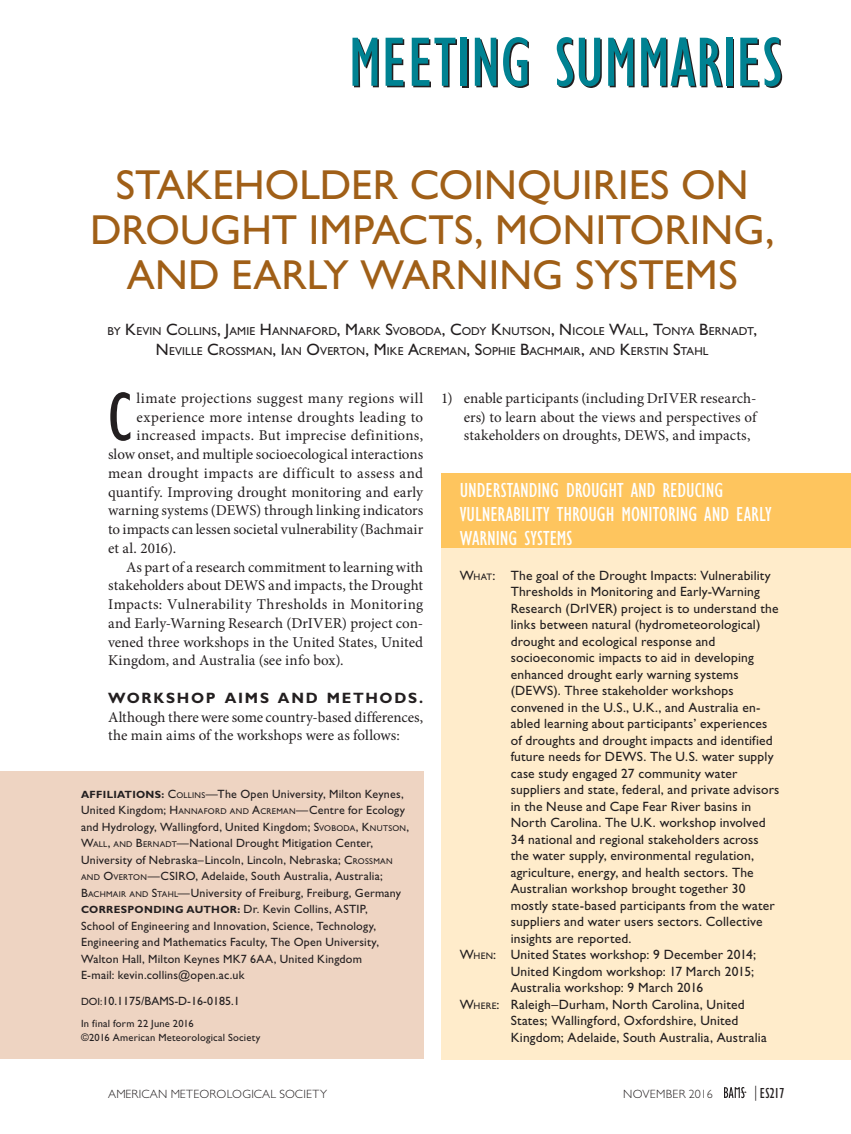
<style>
.page{position:relative;width:851px;height:1134px;background:#fff}
.page>*{position:absolute;margin:0;border:0;box-sizing:border-box;transform-origin:0 0}
.First_Paragraph_w_Dr{font:condensed 71.1px "Gill Sans Std";color:#231f20}
.Article_Title__Main{font:42px/45px "Gill Sans Std";color:#a05f17;text-align:center}
.Sidebar_Title__R_col{font:condensed 21px/24px "Gill Sans Std";letter-spacing:-.005em;color:#fff}
.First_Paragraph_w_Dr-2{font:15px "Minion Pro";letter-spacing:.015em;color:#231f20}
.Body_Text{font:15px/18.8px "Minion Pro";letter-spacing:.005em;color:#231f20;text-align:justify}
.Numbered_List{font:15px/18.8px "Minion Pro";letter-spacing:.005em;color:#231f20;text-align:justify}
.First_Paragraph_w_bo{font:15px/18.8px "Minion Pro";color:#231f20;text-align:justify}
.Page_Number__Master{font:condensed 15px "Gill Sans Std";letter-spacing:-.025em;color:#231f20}
.Sidebar_First_Paragr{font:13.5px/16.5px "Gill Sans Std";letter-spacing:.015em;color:#231f20}
.Affiliation_Correspo{font:12px/16.5px "Gill Sans Std";letter-spacing:.015em;color:#231f20}
.t1{font:300 12px "Gill Sans Std";letter-spacing:.02em;color:#231f20}
.e-mail{font:12px "Gill Sans Std";letter-spacing:.015em;color:#231f20}
.Authors{font:11.55px/19.5px "Gill Sans Std";letter-spacing:.01em;color:#231f20;text-align:center}
.t2{font:10.5px "Gill Sans Std";letter-spacing:.02em;color:#231f20}
.s1{font-size:16.5px}
.s2{font-family:"Gill Sans Std";font-weight:700}
.s3{font-weight:700;font-size:10.5px}
.s4{font-style:inherit}
.s5{font-size:8.4px}
.s6{font-size:10.5px}
.s7{font-size:9.45px}
.s8{font-weight:300;font-stretch:normal}
</style>
<div class="page">
<div style="left:441px;top:497px;width:409px;height:563px;background:#ffeccb"></div>
<div style="left:441px;top:473px;width:409px;height:75px;background:#fec55e"></div>
<div style="left:0;top:772px;width:423px;height:287px;background:#eed4c2"></div>
<svg style="left:724px;top:1087px;width:22px;height:11px"></svg>
<div style="left:462px;top:39px;width:6px;height:48px;background:#008292"></div>
<svg style="left:727px;top:39px;width:6px;height:48px"></svg>
<svg style="left:352px;top:38px;width:27px;height:49px"></svg>
<svg style="left:385px;top:38px;width:20px;height:49px"></svg>
<svg style="left:412px;top:38px;width:45px;height:49px"></svg>
<div style="left:460px;top:38px;width:6px;height:48px;background:#008292"></div>
<svg style="left:475px;top:37px;width:54px;height:51px"></svg>
<svg style="left:556px;top:37px;width:45px;height:51px"></svg>
<svg style="left:608px;top:38px;width:26px;height:49px"></svg>
<svg style="left:641px;top:37px;width:82px;height:50px"></svg>
<div style="left:726px;top:38px;width:6px;height:48px;background:#008292"></div>
<svg style="left:740px;top:37px;width:42px;height:51px"></svg>
<p class="Article_Title__Main" style="left:90px;top:163px;width:686px">STAKEHOLDER COINQUIRIES ON<br>DROUGHT IMPACTS, MONITORING,<br>AND EARLY WARNING SYSTEMS</p>
<p class="Authors" style="left:107px;top:322px;width:651px">BY <span class="s1">K</span>EVIN <span class="s1">C</span>OLLINS<span class="s1">, J</span>AMIE <span class="s1">H</span>ANNAFORD<span class="s1">, M</span>ARK <span class="s1">S</span>VOBODA<span class="s1">, C</span>ODY <span class="s1">K</span>NUTSON<span class="s1">, N</span> ICOLE <span class="s1">W</span>ALL<span class="s1">, T</span>ONYA <span class="s1">B</span> ERNADT<span class="s1">,<br>N</span> EVILLE <span class="s1">C</span>ROSSMAN<span class="s1">, I</span>AN <span class="s1">O</span>VERTON<span class="s1">, M</span> IKE <span class="s1">A</span>CREMAN<span class="s1">, S</span>OPHIE <span class="s1">B</span>ACHMAIR<span class="s1">,</span> AND <span class="s1">K</span>ERSTIN <span class="s1">S</span>TAHL</p>
<p class="First_Paragraph_w_Dr" style="left:108px;top:379px;width:25px">C</p>
<p class="First_Paragraph_w_Dr-2" style="left:137px;top:388px;width:288px">limate projections suggest many regions will</p>
<p class="First_Paragraph_w_Dr-2" style="left:137px;top:407px;width:288px">experience more intense droughts leading to</p>
<p class="First_Paragraph_w_Dr-2" style="left:137px;top:425px;width:288px">increased impacts. But imprecise definitions,</p>
<p class="First_Paragraph_w_Dr-2" style="left:108px;top:444px;width:317px">slow onset, and multiple socioecological interactions</p>
<p class="First_Paragraph_w_Dr-2" style="left:108px;top:463px;width:316px">mean drought impacts are difficult to assess and</p>
<p class="First_Paragraph_w_Dr-2" style="left:108px;top:482px;width:316px">quantify. Improving drought monitoring and early</p>
<p class="First_Paragraph_w_Dr-2" style="left:108px;top:500px;width:317px">warning systems (DEWS) through linking indicators</p>
<p class="First_Paragraph_w_Dr-2" style="left:108px;top:519px;width:317px">to impacts can lessen societal vulnerability (Bachmair</p>
<p class="First_Paragraph_w_Dr-2" style="left:108px;top:538px;width:70px">et al. 2016).</p>
<p class="Body_Text" style="left:108px;top:557px;width:317px;text-indent:18px">As part of a research commitment to learning with stakeholders about DEWS and impacts, the Drought Impacts: Vulnerability Thresholds in Monitoring and Early-Warning Research (DrIVER) project con&shy;vened three workshops in the United States, United Kingdom, and Australia (see info box).</p>
<p class="First_Paragraph_w_bo" style="left:108px;top:689px;width:317px"><span class="s2">WORKSHOP AIMS AND METHODS.<br></span>Although there were some country-based differences, the main aims of the workshops were as follows:</p>
<p class="Affiliation_Correspo" style="left:81px;top:786px;width:329px"><span class="s3">AFFILIATIONS:</span> <span class="s4">C</span><span class="s5">OLLINS</span>—The Open University, Milton Keynes, United Kingdom; <span class="s4">H</span><span class="s5">ANNAFORD AND</span> <span class="s4">A</span><span class="s5">CREMAN</span>—Centre for Ecology and Hydrology, Wallingford, United Kingdom; <span class="s4">S</span><span class="s5">VOBODA</span><span class="s4">, K</span><span class="s5">NUTSON</span><span class="s4">, W</span><span class="s5">ALL</span><span class="s4">,</span> <span class="s5">AND</span> <span class="s4">B</span> <span class="s5">ERNADT</span>—National Drought Mitigation Center, University of Nebraska–Lincoln, Lincoln, Nebraska; <span class="s4">C</span><span class="s5">ROSSMAN AND</span> <span class="s4">O</span><span class="s5">VERTON</span>—CSIRO, Adelaide, South Australia, Australia; <span class="s4">B</span><span class="s5">ACHMAIR AND</span> <span class="s4">S</span><span class="s5">TAHL</span>—University of Freiburg, Freiburg, Germany</p>
<p class="Affiliation_Correspo" style="left:81px;top:901px;width:288px"><span class="s3">CORRESPONDING AUTHOR:</span> Dr. Kevin Collins, ASTIP,</p>
<p class="Affiliation_Correspo" style="left:81px;top:918px;width:299px">School of Engineering and Innovation, Science, Technology,<br>Engineering and Mathematics Faculty, The Open University,<br>Walton Hall, Milton Keynes MK7 6AA, United Kingdom</p>
<p class="e-mail" style="left:81px;top:968px;width:165px">E-mail: kevin.collins@open.ac.uk</p>
<p class="Affiliation_Correspo" style="left:81px;top:993px;width:160px"><span class="s6">DOI:</span>10.1175/BAMS-D-16-0185.1</p>
<p class="t2" style="left:81px;top:1018px;width:114px">In final form 22 June 2016</p>
<p class="t2" style="left:81px;top:1031px;width:181px">©2016 American Meteorological Society</p>
<p class="Numbered_List" style="left:464px;top:389px;width:294px;text-indent:-22px">1) enable participants (including DrIVER research&shy;ers) to learn about the views and perspectives of stakeholders on droughts, DEWS, and impacts,</p>
<p class="Sidebar_Title__R_col" style="left:459px;top:479px;width:313px">UNDERSTANDING DROUGHT AND REDUCING<br>VULNERABILITY THROUGH MONITORING AND EARLY<br>WARNING SYSTEMS</p>
<p class="Sidebar_First_Paragr" style="left:510px;top:567px;width:270px;text-indent:-51px"><span class="s4">W</span><span class="s7">HAT</span>: The goal of the Drought Impacts: Vulnerability Thresholds in Monitoring and Early-Warning Research (DrIVER) project is to understand the links between natural (hydrometeorological) drought and ecological response and socioeconomic impacts to aid in developing enhanced drought early warning systems (DEWS). Three stakeholder workshops convened in the U.S., U.K., and Australia en&shy;abled learning about participants’ experiences of droughts and drought impacts and identified future needs for DEWS. The U.S. water supply case study engaged 27 community water suppliers and state, federal, and private advisors in the Neuse and Cape Fear River basins in North Carolina. The U.K. workshop involved 34 national and regional stakeholders across the water supply, environmental regulation, agriculture, energy, and health sectors. The Australian workshop brought together 30 mostly state-based participants from the water suppliers and water users sectors. Collective insights are reported.</p>
<p class="Sidebar_First_Paragr" style="left:510px;top:947px;width:247px;text-indent:-51px"><span class="s4">W</span><span class="s7">HEN</span>: United States workshop: 9 December 2014;<br>United Kingdom workshop: 17 March 2015;<br>Australia workshop: 9 March 2016</p>
<p class="Sidebar_First_Paragr" style="left:510px;top:996px;width:257px;text-indent:-51px"><span class="s4">W</span><span class="s7">HERE</span>: Raleigh–Durham, North Carolina, United<br>States; Wallingford, Oxfordshire, United<br>Kingdom; Adelaide, South Australia, Australia</p>
<p class="t1" style="left:108px;top:1087px;width:220px">AMERICAN METEOROLOGICAL SOCIETY</p>
<p class="t1" style="left:623px;top:1087px;width:91px">NOVEMBER 2016</p>
<p class="Page_Number__Master" style="left:754px;top:1085px;width:32px"><span class="s8">|</span> ES217</p>
</div>
